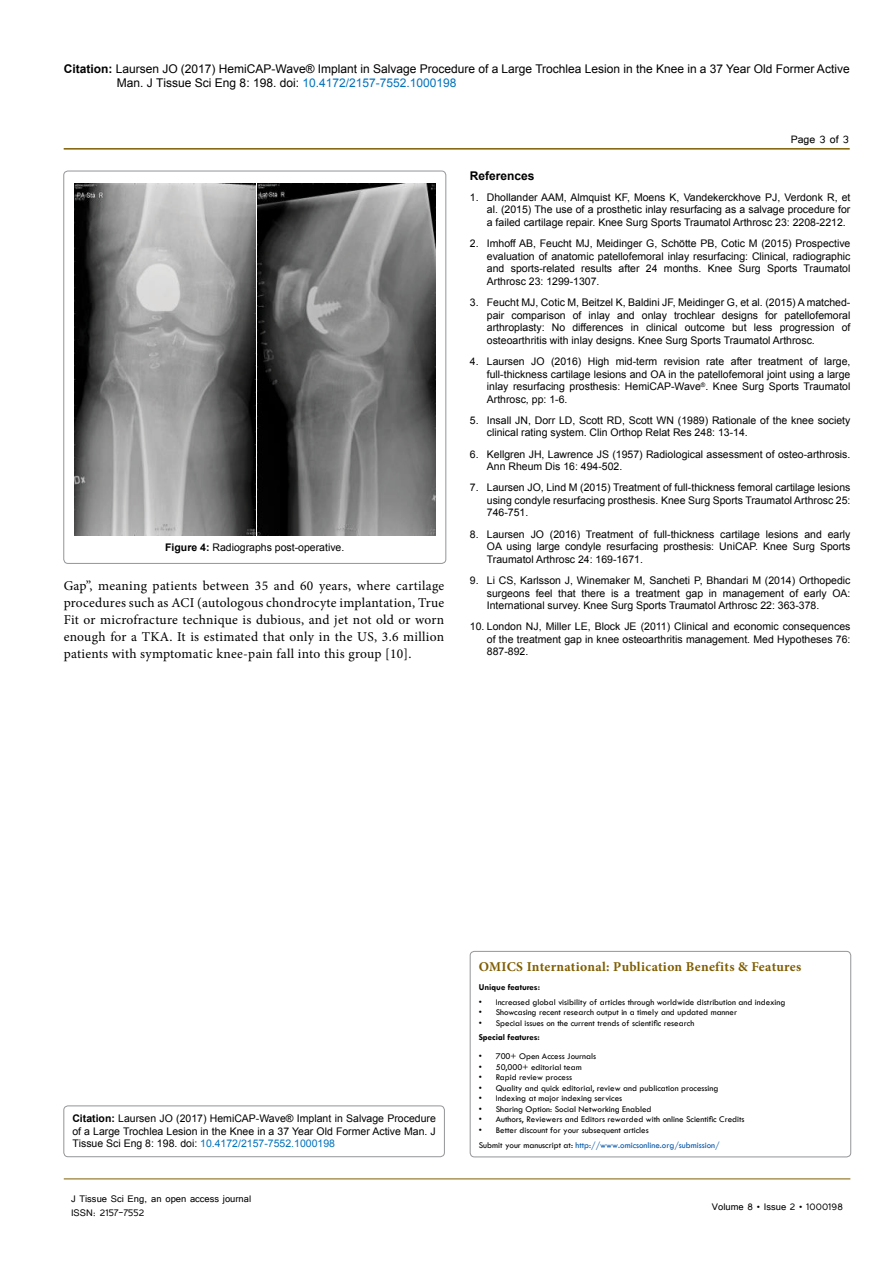
<style>
.page{position:relative;width:893px;height:1263px;background:#fff}
.page>*{position:absolute;margin:0;border:0;box-sizing:border-box;transform-origin:0 0}
.t1{font:13.5px/17px "Minion Pro";letter-spacing:.02em;color:#000;text-align:justify}
.t2{font:700 13.5px "Minion Pro";letter-spacing:.02em;color:#7f5d00}
.t3{font:13.5px "Tunga";color:#000}
.t4{font:12px/14.4px "Arial";color:#000}
.t5{font:12px/14.4px "Tunga";color:#000}
.t6{font:700 12px "Arial";color:#000}
.Default{font:10.5px/12.6px "Arial";color:#000;text-align:justify}
.t7{font:9px "Tw Cen";color:#000}
.t8{font:9px "Tw Cen";color:#0054a6}
.t9{font:700 9px "Tw Cen";color:#000}
.s1{font-weight:700}
.s2{color:#0072bc}
.s3{color:#000}
</style>
<div class="page">
<hr style="left:64px;top:148px;width:786px;height:2px;background:#7f5d00">
<hr style="left:64px;top:1179px;width:786px;height:1px;background:#7f5d00">
<div style="left:64px;top:171px;width:382px;height:392px;border:1px solid #939598;border-radius:4px"></div>
<img style="left:74px;top:183px;width:181px;height:352px">
<img style="left:257px;top:183px;width:178px;height:352px">
<div style="left:64px;top:1106px;width:380px;height:51px;border:1px solid #939598;border-radius:4px"></div>
<div style="left:470px;top:951px;width:381px;height:206px;border:1px solid #939598;border-radius:4px"></div>
<p class="t4" style="left:117px;top:61px;width:734px;text-indent:-53px"><span class="s1">Citation:</span> Laursen JO (2017) HemiCAP-Wave® Implant in Salvage Procedure of a Large Trochlea Lesion in the Knee in a 37 Year Old Former Active<br>Man. J Tissue Sci Eng 8: 198. doi: <span class="s2">10.4172/2157-7552.1000198</span></p>
<p class="Default" style="left:165px;top:541px;width:181px"><span class="s1">Figure 4:</span> Radiographs post-operative.</p>
<p class="t1" style="left:64px;top:577px;width:382px">Gap”, meaning patients between 35 and 60 years, where cartilage procedures such as ACI (autologous chondrocyte implantation, True Fit or microfracture technique is dubious, and jet not old or worn enough for a TKA. It is estimated that only in the US, 3.6 million patients with symptomatic knee-pain fall into this group [10].</p>
<p class="t3" style="left:791px;top:131px;width:60px">Page 3 of 3</p>
<p class="t6" style="left:470px;top:167px;width:66px">References</p>
<p class="Default" style="left:487px;top:191px;width:365px;text-indent:-17px">1. Dhollander AAM, Almquist KF, Moens K, Vandekerckhove PJ, Verdonk R, et al. (2015) The use of a prosthetic inlay resurfacing as a salvage procedure for a failed cartilage repair. Knee Surg Sports Traumatol Arthrosc 23: 2208-2212.</p>
<p class="Default" style="left:487px;top:237px;width:365px;text-indent:-17px">2. Imhoff AB, Feucht MJ, Meidinger G, Schötte PB, Cotic M (2015) Prospective evaluation of anatomic patellofemoral inlay resurfacing: Clinical, radiographic and sports-related results after 24 months. Knee Surg Sports Traumatol Arthrosc 23: 1299-1307.</p>
<p class="Default" style="left:487px;top:296px;width:365px;text-indent:-17px">3. Feucht MJ, Cotic M, Beitzel K, Baldini JF, Meidinger G, et al. (2015) A matched&shy;pair comparison of inlay and onlay trochlear designs for patellofemoral arthroplasty: No differences in clinical outcome but less progression of osteoarthritis with inlay designs. Knee Surg Sports Traumatol Arthrosc.</p>
<p class="Default" style="left:487px;top:355px;width:365px;text-indent:-17px">4. Laursen JO (2016) High mid‑term revision rate after treatment of large, full‑thickness cartilage lesions and OA in the patellofemoral joint using a large inlay resurfacing prosthesis: HemiCAP‑Wave<sup>®</sup>. Knee Surg Sports Traumatol Arthrosc, pp: 1-6.</p>
<p class="Default" style="left:487px;top:414px;width:365px;text-indent:-17px">5. Insall JN, Dorr LD, Scott RD, Scott WN (1989) Rationale of the knee society clinical rating system. Clin Orthop Relat Res 248: 13-14.</p>
<p class="Default" style="left:487px;top:448px;width:365px;text-indent:-17px">6. Kellgren JH, Lawrence JS (1957) Radiological assessment of osteo-arthrosis.<br>Ann Rheum Dis 16: 494-502.</p>
<p class="Default" style="left:487px;top:481px;width:365px;text-indent:-17px">7. Laursen JO, Lind M (2015) Treatment of full-thickness femoral cartilage lesions using condyle resurfacing prosthesis. Knee Surg Sports Traumatol Arthrosc 25:<br>746-751.</p>
<p class="Default" style="left:487px;top:528px;width:365px;text-indent:-17px">8. Laursen JO (2016) Treatment of full-thickness cartilage lesions and early OA using large condyle resurfacing prosthesis: UniCAP. Knee Surg Sports Traumatol Arthrosc 24: 169-1671.</p>
<p class="Default" style="left:487px;top:574px;width:365px;text-indent:-17px">9. Li CS, Karlsson J, Winemaker M, Sancheti P, Bhandari M (2014) Orthopedic surgeons feel that there is a treatment gap in management of early OA:<br>International survey. Knee Surg Sports Traumatol Arthrosc 22: 363-378.</p>
<p class="Default" style="left:487px;top:620px;width:365px;text-indent:-17px">10. London NJ, Miller LE, Block JE (2011) Clinical and economic consequences of the treatment gap in knee osteoarthritis management. Med Hypotheses 76:<br>887-892.</p>
<p class="Default" style="left:72px;top:1112px;width:365px"><span class="s1">Citation:</span> Laursen JO (2017) HemiCAP-Wave® Implant in Salvage Procedure of a Large Trochlea Lesion in the Knee in a 37 Year Old Former Active Man. J Tissue Sci Eng 8: 198. doi: <span class="s2">10.4172/2157-7552.1000198</span></p>
<p class="t5" style="left:71px;top:1190px;width:182px">J Tissue Sci Eng, an open access journal<br>ISSN: 2157-7552</p>
<p class="t2" style="left:479px;top:957px;width:324px">OMICS International: Publication Benefits &amp; Features</p>
<p class="t9" style="left:479px;top:981px;width:63px">Unique features:</p>
<p class="t7" style="left:479px;top:996px;width:308px">• Increased global visibility of articles through worldwide distribution and indexing</p>
<p class="t7" style="left:479px;top:1007px;width:260px">• Showcasing recent research output in a timely and updated manner</p>
<p class="t7" style="left:479px;top:1017px;width:217px">• Special issues on the current trends of scientific research</p>
<p class="t9" style="left:479px;top:1032px;width:63px">Special features:</p>
<p class="t7" style="left:479px;top:1051px;width:119px">• 700+ Open Access Journals</p>
<p class="t7" style="left:479px;top:1061px;width:104px">• 50,000+ editorial team</p>
<p class="t7" style="left:479px;top:1072px;width:95px">• Rapid review process</p>
<p class="t7" style="left:479px;top:1082px;width:241px">• Quality and quick editorial, review and publication processing</p>
<p class="t7" style="left:479px;top:1093px;width:145px">• Indexing at major indexing services</p>
<p class="t7" style="left:479px;top:1103px;width:174px">• Sharing Option: Social Networking Enabled</p>
<p class="t7" style="left:479px;top:1114px;width:267px">• Authors, Reviewers and Editors rewarded with online Scientific Credits</p>
<p class="t7" style="left:479px;top:1124px;width:171px">• Better discount for your subsequent articles</p>
<p class="t8" style="left:479px;top:1139px;width:242px"><span class="s3">Submit your manuscript at:</span> http://www.omicsonline.org/submission/</p>
<p class="t5" style="left:712px;top:1199px;width:132px">Volume 8 • Issue 2 • 1000198</p>
</div>
